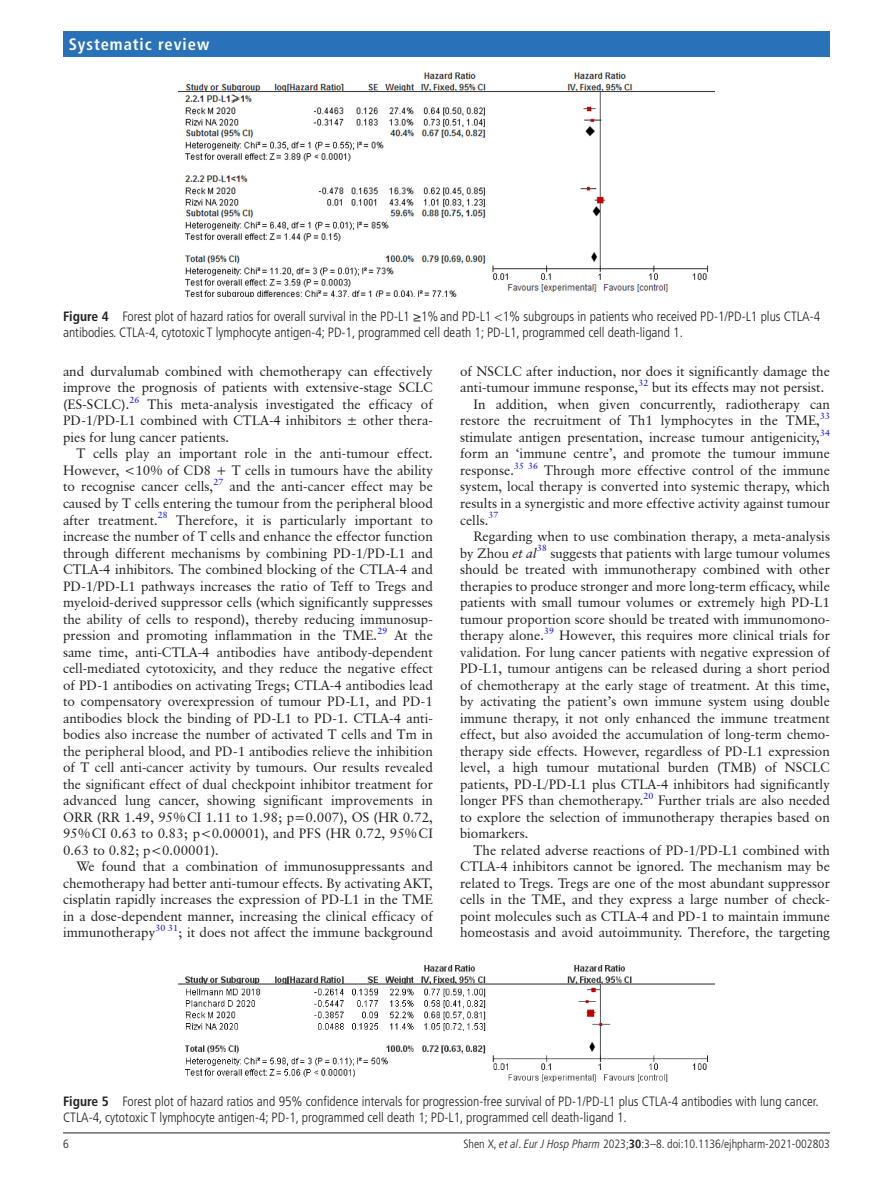
<style>
.page{position:relative;width:893px;height:1191px;background:#fff}
.page>*{position:absolute;margin:0;border:0;box-sizing:border-box;transform-origin:0 0}
.t1{font:700 condensed 16.5px "Frutiger LT Pro";letter-spacing:.055em;color:#fff}
.t2{font:13.5px/16.5px "Classical Garamond BT";color:#231f20;text-align:justify}
.t3{font:300 condensed 13.5px/16.5px "Frutiger LT Pro";color:#231f20}
.t4{font:300 condensed 12px "Frutiger LT Pro";color:#231f20}
.s1{font-weight:700}
.s2{font-style:italic}
</style>
<div class="page">
<hr style="left:63px;top:1132px;width:767px;height:1px;background:#231f20">
<div style="left:63px;top:31px;width:767px;height:25px;background:#2972b9"></div>
<img style="left:178px;top:72px;width:537px;height:225px">
<img style="left:178px;top:965px;width:537px;height:116px">
<p class="t1" style="left:69px;top:34px;width:142px">Systematic review</p>
<p class="t3" style="left:63px;top:308px;width:759px"><span class="s1">Figure 4</span> Forest plot of hazard ratios for overall survival in the PD-L1 ≥1%and PD-L1 &lt;1% subgroups in patients who received PD-1/PD-L1 plus CTLA-4 antibodies. CTLA-4, cytotoxic T lymphocyte antigen-4; PD-1, programmed cell death 1; PD-L1, programmed cell death-ligand 1.</p>
<p class="t2" style="left:63px;top:363px;width:371px">and durvalumab combined with chemotherapy can effectively improve the prognosis of patients with extensive-stage SCLC (ES-SCLC).<sup>26</sup> This meta-analysis investigated the efficacy of PD-1/PD-L1 combined with CTLA-4 inhibitors ± other thera&shy;pies for lung cancer patients.</p>
<p class="t2" style="left:63px;top:445px;width:371px;text-indent:14px">T cells play an important role in the anti-tumour effect.<br>However, &lt;10% of CD8 + T cells in tumours have the ability to recognise cancer cells,<sup>27</sup></p>
<p class="t2" style="left:63px;top:478px;width:371px;text-indent:166px">and the anti-cancer effect may be caused by T cells entering the tumour from the peripheral blood after treatment.<sup>28</sup></p>
<p class="t2" style="left:63px;top:511px;width:371px;text-indent:113px">Therefore, it is particularly important to increase the number of T cells and enhance the effector function through different mechanisms by combining PD-1/PD-L1 and CTLA-4 inhibitors. The combined blocking of the CTLA-4 and PD-1/PD-L1 pathways increases the ratio of Teff to Tregs and myeloid-derived suppressor cells (which significantly suppresses the ability of cells to respond), thereby reducing immunosup&shy;pression and promoting inflammation in the TME.<sup>29</sup></p>
<p class="t2" style="left:63px;top:627px;width:371px;text-indent:331px">At the same time, anti-CTLA-4 antibodies have antibody-dependent cell-mediated cytotoxicity, and they reduce the negative effect of PD-1 antibodies on activating Tregs; CTLA-4 antibodies lead to compensatory overexpression of tumour PD-L1, and PD-1 antibodies block the binding of PD-L1 to PD-1. CTLA-4 anti&shy;bodies also increase the number of activated T cells and Tm in the peripheral blood, and PD-1 antibodies relieve the inhibition of T cell anti-cancer activity by tumours. Our results revealed the significant effect of dual checkpoint inhibitor treatment for advanced lung cancer, showing significant improvements in ORR (RR 1.49, 95%CI 1.11 to 1.98; p=0.007), OS (HR 0.72, 95%CI 0.63 to 0.83; p&lt;0.00001), and PFS (HR 0.72, 95%CI 0.63 to 0.82; p&lt;0.00001).</p>
<p class="t2" style="left:63px;top:858px;width:371px;text-indent:14px">We found that a combination of immunosuppressants and chemotherapy had better anti-tumour effects. By activating AKT, cisplatin rapidly increases the expression of PD-L1 in the TME in a dose-dependent manner, increasing the clinical efficacy of immunotherapy<sup>30</sup> <sup>31</sup>; it does not affect the immune background</p>
<p class="t2" style="left:460px;top:363px;width:371px">of NSCLC after induction, nor does it significantly damage the</p>
<p class="t2" style="left:460px;top:379px;width:366px">anti-tumour immune response,<sup>32</sup> but its effects may not persist.</p>
<p class="t2" style="left:474px;top:396px;width:358px">In addition, when given concurrently, radiotherapy can</p>
<p class="t2" style="left:460px;top:412px;width:371px">restore the recruitment of Th1 lymphocytes in the TME,<sup>33</sup></p>
<p class="t2" style="left:460px;top:429px;width:371px">stimulate antigen presentation, increase tumour antigenicity,<sup>34</sup></p>
<p class="t2" style="left:460px;top:445px;width:371px">form an ‘immune centre’, and promote the tumour immune</p>
<p class="t2" style="left:460px;top:462px;width:79px">response.<sup>35</sup> <sup>36</sup></p>
<p class="t2" style="left:460px;top:462px;width:371px;text-indent:84px">Through more effective control of the immune system, local therapy is converted into systemic therapy, which results in a synergistic and more effective activity against tumour cells.<sup>37</sup></p>
<p class="t2" style="left:460px;top:528px;width:371px;text-indent:14px">Regarding when to use combination therapy, a meta-analysis by Zhou <span class="s2">et al</span><sup>38</sup> suggests that patients with large tumour volumes should be treated with immunotherapy combined with other therapies to produce stronger and more long-term efficacy, while patients with small tumour volumes or extremely high PD-L1 tumour proportion score should be treated with immunomono&shy;therapy alone.<sup>39</sup> However, this requires more clinical trials for validation. For lung cancer patients with negative expression of PD-L1, tumour antigens can be released during a short period of chemotherapy at the early stage of treatment. At this time, by activating the patient’s own immune system using double immune therapy, it not only enhanced the immune treatment effect, but also avoided the accumulation of long-term chemo&shy;therapy side effects. However, regardless of PD-L1 expression level, a high tumour mutational burden (TMB) of NSCLC patients, PD-L/PD-L1 plus CTLA-4 inhibitors had significantly longer PFS than chemotherapy.<sup>20</sup> Further trials are also needed to explore the selection of immunotherapy therapies based on biomarkers.</p>
<p class="t2" style="left:460px;top:841px;width:371px;text-indent:14px">The related adverse reactions of PD-1/PD-L1 combined with CTLA-4 inhibitors cannot be ignored. The mechanism may be related to Tregs. Tregs are one of the most abundant suppressor cells in the TME, and they express a large number of check&shy;point molecules such as CTLA-4 and PD-1 to maintain immune homeostasis and avoid autoimmunity. Therefore, the targeting</p>
<p class="t3" style="left:63px;top:1092px;width:757px"><span class="s1">Figure 5</span> Forest plot of hazard ratios and 95% confidence intervals for progression-free survival of PD-1/PD-L1 plus CTLA-4 antibodies with lung cancer.<br>CTLA-4, cytotoxic T lymphocyte antigen-4; PD-1, programmed cell death 1; PD-L1, programmed cell death-ligand 1.</p>
<p class="t4" style="left:63px;top:1136px;width:7px">6</p>
<p class="t4" style="left:463px;top:1136px;width:368px">Shen X, <span class="s2">et al</span>. <span class="s2">Eur J Hosp Pharm</span> 2023;<span class="s1">30</span>:3–8. doi:10.1136/ejhpharm-2021-002803</p>
</div>
